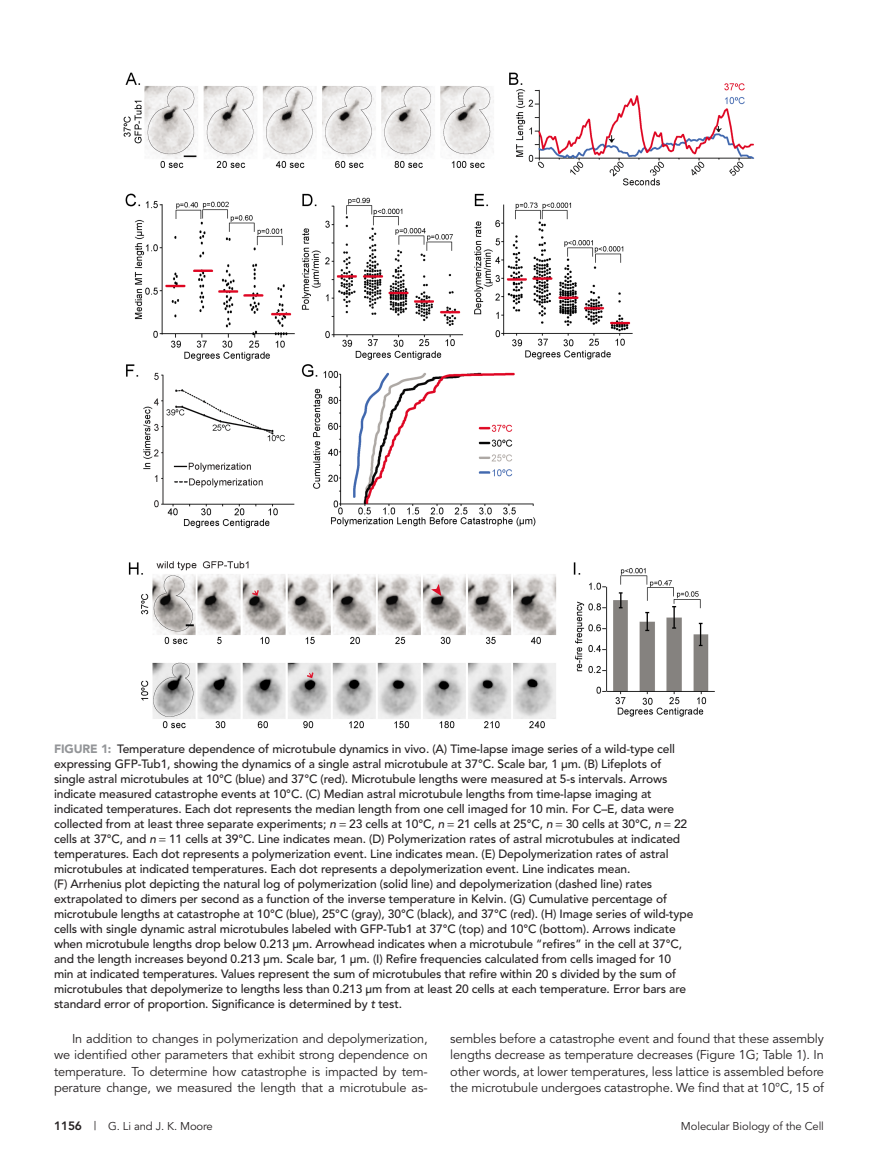
<style>
.page{position:relative;width:878px;height:1175px;background:#fff}
.page>*{position:absolute;margin:0;border:0;box-sizing:border-box;transform-origin:0 0}
.Para{font:12.75px/16.5px "Avenir";letter-spacing:-.01em;color:#231f20;text-align:justify}
.FigCaption_35_5p{font:500 12px/15px "Avenir";letter-spacing:-.01em;color:#231f20}
.ParaFL{font:11.25px "Avenir";letter-spacing:-.01em;color:#231f20}
.s1{font-weight:900;color:#939598}
.s2{font-style:italic}
.s3{font-weight:800;font-size:12px}
.s4{font-size:12px}
</style>
<div class="page">
<img style="left:124px;top:72px;width:630px;height:656px">
<p class="FigCaption_35_5p" style="left:54px;top:741px;width:641px"><span class="s1">FIGURE 1:</span> Temperature dependence of microtubule dynamics in vivo. (A) Time-lapse image series of a wild-type cell expressing GFP-Tub1, showing the dynamics of a single astral microtubule at 37°C. Scale bar, 1 µm. (B) Lifeplots of single astral microtubules at 10°C (blue) and 37°C (red). Microtubule lengths were measured at 5-s intervals. Arrows indicate measured catastrophe events at 10°C. (C) Median astral microtubule lengths from time-lapse imaging at indicated temperatures. Each dot represents the median length from one cell imaged for 10 min. For C–E, data were collected from at least three separate experiments; <span class="s2">n</span> 23 cells at 10°C, <span class="s2">n</span> 21 cells at 25°C, <span class="s2">n</span> 30 cells at 30°C, <span class="s2">n</span> 22 cells at 37°C, and <span class="s2">n</span> 11 cells at 39°C. Line indicates mean. (D) Polymerization rates of astral microtubules at indicated temperatures. Each dot represents a polymerization event. Line indicates mean. (E) Depolymerization rates of astral microtubules at indicated temperatures. Each dot represents a depolymerization event. Line indicates mean.<br>(F) Arrhenius plot depicting the natural log of polymerization (solid line) and depolymerization (dashed line) rates extrapolated to dimers per second as a function of the inverse temperature in Kelvin. (G) Cumulative percentage of microtubule lengths at catastrophe at 10°C (blue), 25°C (gray), 30°C (black), and 37°C (red). (H) Image series of wild-type cells with single dynamic astral microtubules labeled with GFP-Tub1 at 37°C (top) and 10°C (bottom). Arrows indicate when microtubule lengths drop below 0.213 µm. Arrowhead indicates when a microtubule “refires” in the cell at 37°C, and the length increases beyond 0.213 µm. Scale bar, 1 µm. (I) Refire frequencies calculated from cells imaged for 10 min at indicated temperatures. Values represent the sum of microtubules that refire within 20 s divided by the sum of microtubules that depolymerize to lengths less than 0.213 µm from at least 20 cells at each temperature. Error bars are standard error of proportion. Significance is determined by <span class="s2">t</span> test.</p>
<p class="Para" style="left:54px;top:1030px;width:375px;text-indent:18px">In addition to changes in polymerization and depolymerization, we identified other parameters that exhibit strong dependence on temperature. To determine how catastrophe is impacted by tem&shy;perature change, we measured the length that a microtubule as-</p>
<p class="Para" style="left:450px;top:1030px;width:375px">sembles before a catastrophe event and found that these assembly lengths decrease as temperature decreases (Figure 1G; Table 1). In other words, at lower temperatures, less lattice is assembled before the microtubule undergoes catastrophe. We find that at 10°C, 15 of</p>
<p class="ParaFL" style="left:54px;top:1119px;width:160px"><span class="s3">1156</span> <span class="s4">|</span> G. Li and J. K. Moore</p>
<p class="ParaFL" style="left:681px;top:1119px;width:144px">Molecular Biology of the Cell</p>
</div>
